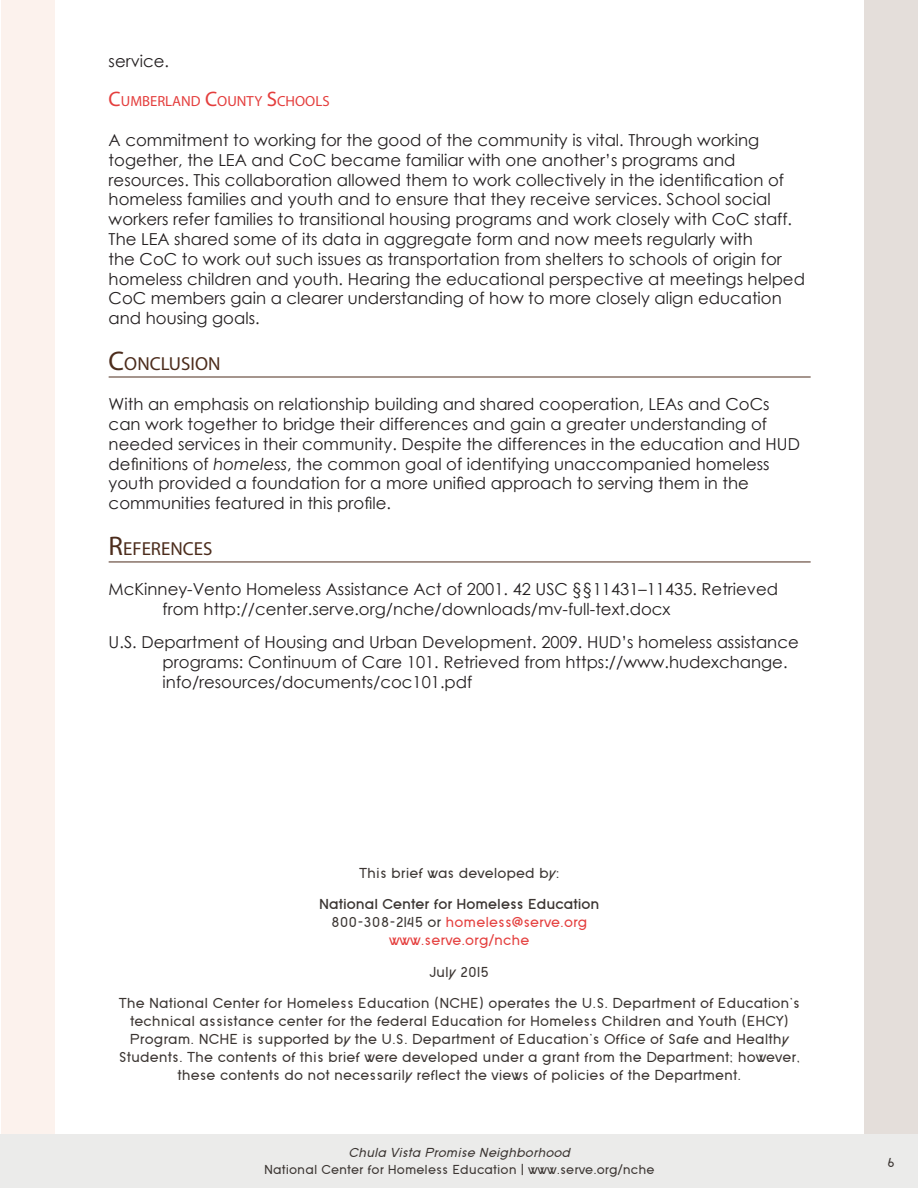
<style>
.page{position:relative;width:918px;height:1188px;background:#fff}
.page>*{position:absolute;margin:0;border:0;box-sizing:border-box;transform-origin:0 0}
.Section_Header{font:18.9px "Myriad Pro";color:#4c2c1c}
.References{font:16.5px/19.8px "Century Gothic";color:#231f20}
.t1{font:15px/18px "SF Old Republic";color:#3b3532;text-align:center}
.t2{font:15px/18px "SF Old Republic";color:#e43e3d;text-align:center}
.Section_Subheader{font:14.7px "Myriad Pro";color:#e43e3d}
.t3{font:13.5px "SF Old Republic";color:#3b3532}
.t4{font:italic 13.5px "SF Old Republic";color:#3b3532}
.s1{font-size:21px}
.s2{font-size:27px}
.s3{font-style:italic}
.s4{font-weight:700;color:#3b3532}
.s5{color:#3b3532}
</style>
<div class="page">
<div style="left:1px;top:1px;width:53px;height:1186px;background:#fcf2ed"></div>
<div style="left:864px;top:1px;width:54px;height:1186px;background:#e4deda"></div>
<div style="left:1px;top:1134px;width:917px;height:54px;background:#ebebea"></div>
<hr style="left:109px;top:377px;width:702px;height:1px;background:#4c2c1c">
<hr style="left:109px;top:562px;width:702px;height:1px;background:#4c2c1c">
<p class="References" style="left:109px;top:51px;width:62px">service.</p>
<p class="Section_Subheader" style="left:109px;top:92px;width:221px"><span class="s1">C</span>UMBERLAND <span class="s1">C</span>OUNTY <span class="s1">S</span>CHOOLS</p>
<p class="References" style="left:109px;top:130px;width:698px">A commitment to working for the good of the community is vital. Through working together, the LEA and CoC became familiar with one another’s programs and resources. This collaboration allowed them to work collectively in the identification of homeless families and youth and to ensure that they receive services. School social workers refer families to transitional housing programs and work closely with CoC staff.<br>The LEA shared some of its data in aggregate form and now meets regularly with<br>the CoC to work out such issues as transportation from shelters to schools of origin for homeless children and youth. Hearing the educational perspective at meetings helped CoC members gain a clearer understanding of how to more closely align education and housing goals.</p>
<p class="Section_Header" style="left:109px;top:352px;width:113px"><span class="s2">C</span>ONCLUSION</p>
<p class="References" style="left:109px;top:394px;width:693px">With an emphasis on relationship building and shared cooperation, LEAs and CoCs can work together to bridge their differences and gain a greater understanding of needed services in their community. Despite the differences in the education and HUD definitions of <span class="s3">homeless</span>, the common goal of identifying unaccompanied homeless youth provided a foundation for a more unified approach to serving them in the communities featured in this profile.</p>
<p class="Section_Header" style="left:109px;top:537px;width:104px"><span class="s2">R</span>EFERENCES</p>
<p class="References" style="left:163px;top:579px;width:617px;text-indent:-54px">McKinney-Vento Homeless Assistance Act of 2001. 42 USC §§11431–11435. Retrieved from http://center.serve.org/nche/downloads/mv-full-text.docx</p>
<p class="References" style="left:163px;top:632px;width:638px;text-indent:-54px">U.S. Department of Housing and Urban Development. 2009. HUD’s homeless assistance programs: Continuum of Care 101. Retrieved from https://www.hudexchange. info/resources/documents/coc101.pdf</p>
<p class="t1" style="left:359px;top:864px;width:202px">This brief was developed by:</p>
<p class="t2" style="left:319px;top:895px;width:282px"><span class="s4">National Center for Homeless Education<br></span><span class="s5">800-308-2145 or</span> homeless@serve.org www.serve.org/nche</p>
<p class="t1" style="left:430px;top:963px;width:61px">July 2015</p>
<p class="t1" style="left:119px;top:994px;width:683px">The National Center for Homeless Education (NCHE) operates the U.S. Department of Education’s technical assistance center for the federal Education for Homeless Children and Youth (EHCY)<br>Program. NCHE is supported by the U.S. Department of Education’s Office of Safe and Healthy Students. The contents of this brief were developed under a grant from the Department; however, these contents do not necessarily reflect the views of policies of the Department.</p>
<p class="t4" style="left:348px;top:1146px;width:223px">Chula Vista Promise Neighborhood</p>
<p class="t3" style="left:264px;top:1162px;width:392px">National Center for Homeless Education | www.serve.org/nche</p>
<p class="t3" style="left:887px;top:1156px;width:9px">6</p>
</div>
